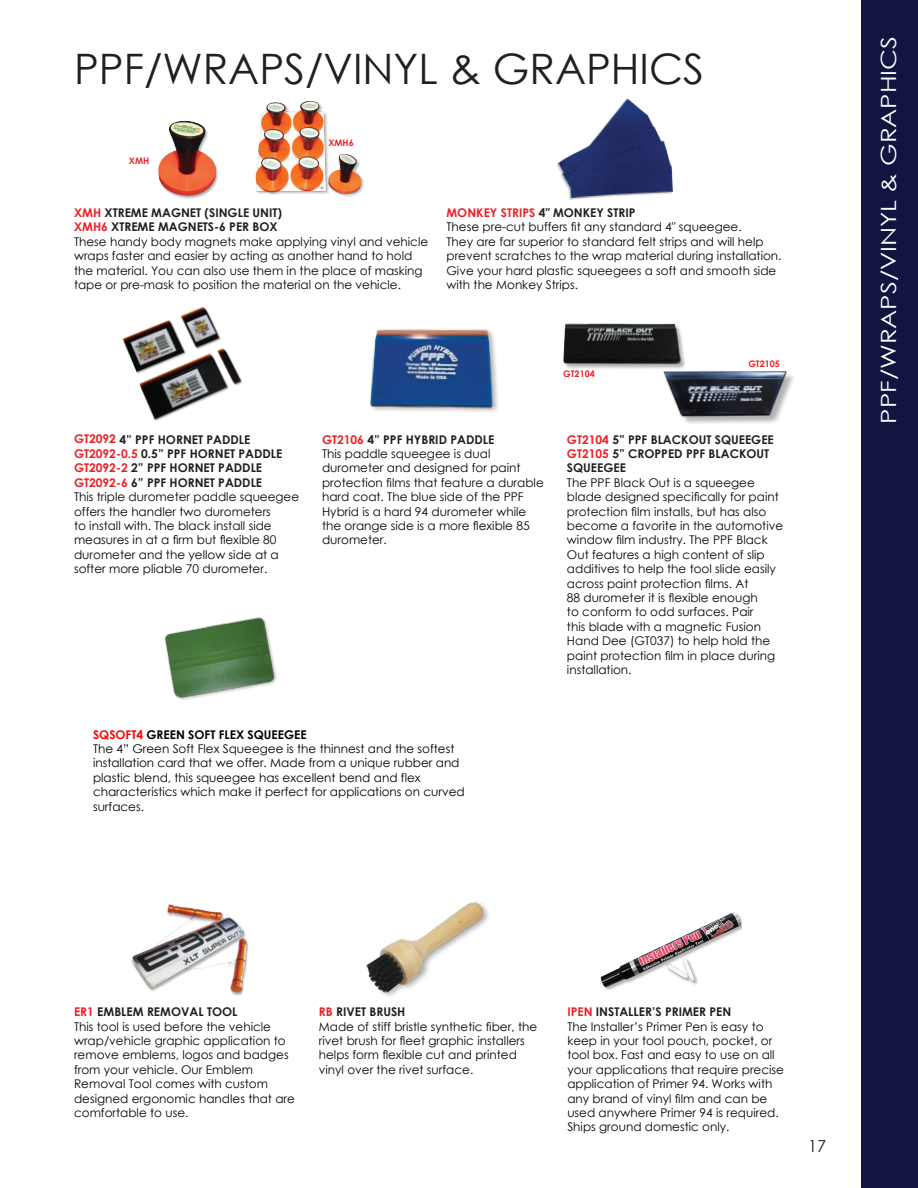
<style>
.page{position:relative;width:918px;height:1188px;background:#fff}
.page>*{position:absolute;margin:0;border:0;box-sizing:border-box;transform-origin:0 0}
.t1{font:42px "Century Gothic";color:#231f20}
.t2{font:21px "Century Gothic";color:#fff;scale:1.23 1}
.t3{font:16.5px "Century Gothic";color:#231f20}
.t4{font:12px/14.4px "Century Gothic";color:#040503}
.t5{font:12px/14.4px "Century Gothic";color:#000101}
.t6{font:700 12px/14.4px "Century Gothic";color:#231f20}
.t7{font:700 9px "Century Gothic";color:#ee2026}
.t8{font:700 9px "Century Gothic";color:#ed2328}
.s1{font-weight:700;color:#ee2026}
.s2{font-weight:700;color:#231f20}
.s3{font-weight:700;color:#ed2328}
.s4{font-weight:700;color:#f00}
.s5{font-weight:700}
.s6{color:#ee2026}
</style>
<div class="page">
<img style="left:600px;top:912px;width:141px;height:78px">
<img style="left:122px;top:306px;width:121px;height:115px">
<img style="left:370px;top:329px;width:128px;height:83px">
<img style="left:158px;top:121px;width:60px;height:78px">
<img style="left:255px;top:101px;width:109px;height:96px">
<img style="left:556px;top:98px;width:117px;height:102px">
<img style="left:131px;top:904px;width:118px;height:92px">
<img style="left:366px;top:902px;width:123px;height:95px">
<img style="left:665px;top:371px;width:129px;height:53px">
<img style="left:563px;top:323px;width:129px;height:55px">
<div style="left:861px;top:0;width:57px;height:1188px;background:#121540"></div>
<img style="left:164px;top:617px;width:113px;height:83px">
<h1 class="t1" style="left:74px;top:39px;width:632px">PPF/WRAPS/VINYL &amp; GRAPHICS</h1>
<p class="t8" style="left:129px;top:154px;width:22px">XMH</p>
<p class="t7" style="left:328px;top:136px;width:27px">XMH6</p>
<p class="t4" style="left:74px;top:205px;width:356px"><span class="s1">XMH</span> <span class="s2">XTREME MAGNET (SINGLE UNIT)<br></span><span class="s1">XMH6</span> <span class="s2">XTREME MAGNETS-6 PER BOX<br></span>These handy body magnets make applying vinyl and vehicle wraps faster and easier by acting as another hand to hold the material. You can also use them in the place of masking tape or pre-mask to position the material on the vehicle.</p>
<p class="t4" style="left:447px;top:205px;width:337px"><span class="s1">MONKEY</span> <span class="s3">STRIPS</span> <span class="s2">4″ MONKEY STRIP<br></span>These pre-cut buffers fit any standard 4″ squeegee.<br>They are far superior to standard felt strips and will help prevent scratches to the wrap material during installation.<br>Give your hard plastic squeegees a soft and smooth side with the Monkey Strips.</p>
<p class="t7" style="left:563px;top:367px;width:33px">GT2104</p>
<p class="t7" style="left:748px;top:357px;width:33px">GT2105</p>
<p class="t4" style="left:74px;top:432px;width:227px"><span class="s1">GT2092</span> <span class="s2">4” PPF HORNET PADDLE </span><span class="s1">GT2092-0.5</span> <span class="s2">0.5” PPF HORNET PADDLE </span><span class="s1">GT2092-2</span> <span class="s2">2” PPF HORNET PADDLE </span><span class="s1">GT2092-6</span> <span class="s2">6” PPF HORNET PADDLE<br></span>This triple durometer paddle squeegee offers the handler two durometers<br>to install with. The black install side measures in at a firm but flexible 80 durometer and the yellow side at a softer more pliable 70 durometer.</p>
<p class="t4" style="left:322px;top:432px;width:223px"><span class="s1">GT2106</span> <span class="s2">4” PPF HYBRID PADDLE<br></span>This paddle squeegee is dual durometer and designed for paint protection films that feature a durable hard coat. The blue side of the PPF<br>Hybrid is a hard 94 durometer while the orange side is a more flexible 85 durometer.</p>
<p class="t5" style="left:93px;top:727px;width:373px"><span class="s4">SQSOFT4</span> <span class="s5">GREEN SOFT FLEX SQUEEGEE<br></span>The 4” Green Soft Flex Squeegee is the thinnest and the softest installation card that we offer. Made from a unique rubber and plastic blend, this squeegee has excellent bend and flex characteristics which make it perfect for applications on curved surfaces.</p>
<p class="t6" style="left:567px;top:431px;width:208px"><span class="s6">GT2104</span> 5” PPF BLACKOUT SQUEEGEE<br><span class="s6">GT2105</span> 5” CROPPED PPF BLACKOUT<br>SQUEEGEE</p>
<p class="t4" style="left:567px;top:475px;width:218px">The PPF Black Out is a squeegee blade designed specifically for paint protection film installs, but has also become a favorite in the automotive window film industry. The PPF Black Out features a high content of slip additives to help the tool slide easily across paint protection films. At<br>88 durometer it is flexible enough<br>to conform to odd surfaces. Pair<br>this blade with a magnetic Fusion Hand Dee (GT037) to help hold the paint protection film in place during installation.</p>
<h2 class="t2" style="left:874px;top:424px;width:317px;rotate:-90deg">PPF/WRAPS/VINYL &amp; GRAPHICS</h2>
<p class="t4" style="left:74px;top:1004px;width:222px"><span class="s1">ER1</span> <span class="s2">EMBLEM REMOVAL TOOL<br></span>This tool is used before the vehicle wrap/vehicle graphic application to remove emblems, logos and badges from your vehicle. Our Emblem<br>Removal Tool comes with custom designed ergonomic handles that are comfortable to use.</p>
<p class="t4" style="left:319px;top:1004px;width:220px"><span class="s1">RB</span> <span class="s2">RIVET BRUSH<br></span>Made of stiff bristle synthetic fiber, the rivet brush for fleet graphic installers helps form flexible cut and printed vinyl over the rivet surface.</p>
<p class="t4" style="left:567px;top:1004px;width:218px"><span class="s1">IPEN</span> <span class="s2">INSTALLER’S PRIMER PEN<br></span>The Installer’s Primer Pen is easy to keep in your tool pouch, pocket, or tool box. Fast and easy to use on all your applications that require precise application of Primer 94. Works with any brand of vinyl film and can be used anywhere Primer 94 is required.<br>Ships ground domestic only.</p>
<h3 class="t3" style="left:808px;top:1135px;width:20px">17</h3>
</div>
